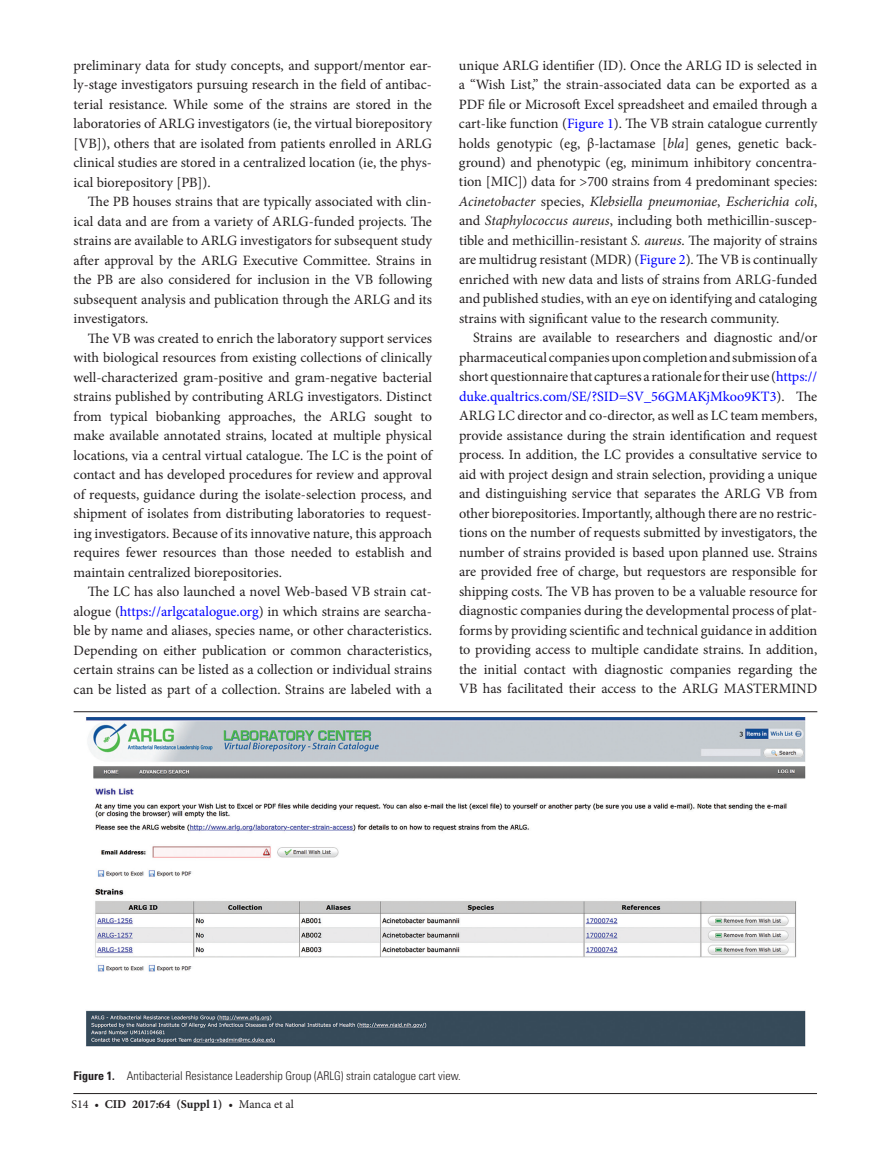
<style>
.page{position:relative;width:891px;height:1174px;background:#fff}
.page>*{position:absolute;margin:0;border:0;box-sizing:border-box;transform-origin:0 0}
.t1{font:14.25px/19.5px "Minion Pro";color:#231f20;text-align:justify}
.t2{font:300 condensed 12px "Univers LT Std";color:#231f20}
.t3{font:700 12px "Minion Pro";letter-spacing:-.01em;color:#231f20}
.s1{color:#00f}
.s2{font-style:italic}
.s3{font-weight:700}
.s4{font-weight:400}
</style>
<div class="page">
<hr style="left:73px;top:1093px;width:744px;height:1px;background:#231f20">
<hr style="left:74px;top:711px;width:743px;height:1px;background:#231f20">
<img style="left:86px;top:718px;width:719px;height:329px">
<p class="t1" style="left:74px;top:55px;width:360px">preliminary data for study concepts, and support/mentor ear&shy;ly-stage investigators pursuing research in the field of antibac&shy;terial resistance. While some of the strains are stored in the laboratories of ARLG investigators (ie, the virtual biorepository [VB]), others that are isolated from patients enrolled in ARLG clinical studies are stored in a centralized location (ie, the phys&shy;ical biorepository [PB]).</p>
<p class="t1" style="left:74px;top:192px;width:360px;text-indent:14px">The PB houses strains that are typically associated with clin&shy;ical data and are from a variety of ARLG-funded projects. The strains are available to ARLG investigators for subsequent study after approval by the ARLG Executive Committee. Strains in the PB are also considered for inclusion in the VB following subsequent analysis and publication through the ARLG and its investigators.</p>
<p class="t1" style="left:74px;top:328px;width:360px;text-indent:14px">The VB was created to enrich the laboratory support services with biological resources from existing collections of clinically well-characterized gram-positive and gram-negative bacterial strains published by contributing ARLG investigators. Distinct from typical biobanking approaches, the ARLG sought to make available annotated strains, located at multiple physical locations, via a central virtual catalogue. The LC is the point of contact and has developed procedures for review and approval of requests, guidance during the isolate-selection process, and shipment of isolates from distributing laboratories to request&shy;ing investigators. Because of its innovative nature, this approach requires fewer resources than those needed to establish and maintain centralized biorepositories.</p>
<p class="t1" style="left:74px;top:582px;width:360px;text-indent:14px">The LC has also launched a novel Web-based VB strain cat&shy;alogue (<span class="s1">https://arlgcatalogue.org</span>) in which strains are searcha&shy;ble by name and aliases, species name, or other characteristics.<br>Depending on either publication or common characteristics, certain strains can be listed as a collection or individual strains can be listed as part of a collection. Strains are labeled with a</p>
<p class="t1" style="left:459px;top:55px;width:360px">unique ARLG identifier (ID). Once the ARLG ID is selected in a “Wish List,” the strain-associated data can be exported as a PDF file or Microsoft Excel spreadsheet and emailed through a cart-like function (<span class="s1">Figure 1</span>). The VB strain catalogue currently holds genotypic (eg, β-lactamase [<span class="s2">bla</span>] genes, genetic back&shy;ground) and phenotypic (eg, minimum inhibitory concentra&shy;tion [MIC]) data for &gt;700 strains from 4 predominant species:<br><span class="s2">Acinetobacter</span> species, <span class="s2">Klebsiella pneumoniae</span>, <span class="s2">Escherichia coli</span>, and <span class="s2">Staphylococcus aureus</span>, including both methicillin-suscep&shy;tible and methicillin-resistant <span class="s2">S. aureus</span>. The majority of strains are multidrug resistant (MDR) (<span class="s1">Figure 2</span>). The VB is continually enriched with new data and lists of strains from ARLG-funded and published studies, with an eye on identifying and cataloging strains with significant value to the research community.</p>
<p class="t1" style="left:459px;top:328px;width:360px;text-indent:14px">Strains are available to researchers and diagnostic and/or pharmaceutical companies upon completion and submission of a short questionnaire that captures a rationale for their use (<span class="s1">https:// duke.qualtrics.com/SE/?SID=SV_56GMAKjMkoo9KT3</span>). The ARLG LC director and co-director, as well as LC team members, provide assistance during the strain identification and request process. In addition, the LC provides a consultative service to aid with project design and strain selection, providing a unique and distinguishing service that separates the ARLG VB from other biorepositories. Importantly, although there are no restric&shy;tions on the number of requests submitted by investigators, the number of strains provided is based upon planned use. Strains are provided free of charge, but requestors are responsible for shipping costs. The VB has proven to be a valuable resource for diagnostic companies during the developmental process of plat&shy;forms by providing scientific and technical guidance in addition to providing access to multiple candidate strains. In addition, the initial contact with diagnostic companies regarding the VB has facilitated their access to the ARLG MASTERMIND</p>
<p class="t2" style="left:74px;top:1069px;width:389px"><span class="s3">Figure 1.</span> Antibacterial Resistance Leadership Group (ARLG) strain catalogue cart view.</p>
<p class="t3" style="left:72px;top:1095px;width:224px"><span class="s4">S14 •</span> CID 2017:64 (Suppl 1) <span class="s4">• Manca et al</span></p>
</div>
